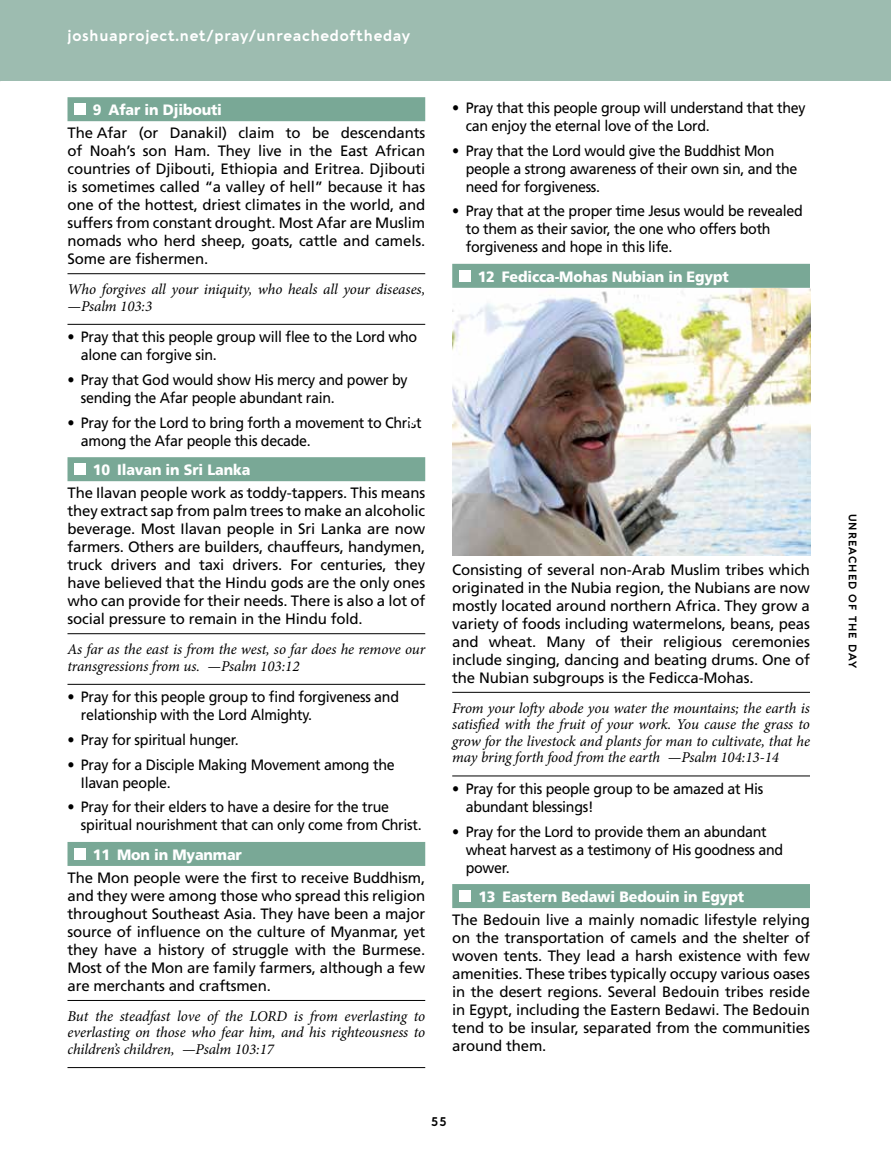
<style>
.page{position:relative;width:891px;height:1161px;background:#fff}
.page>*{position:absolute;margin:0;border:0;box-sizing:border-box;transform-origin:0 0}
.t1{font:15px/18px "Frutiger LT Std";letter-spacing:-.02em;color:#000;text-align:justify}
.t2{font:15px/18px "Frutiger LT Std";letter-spacing:-.02em;color:#000;scale:.95 1}
.t3{font:italic 15px/16.5px "Minion Pro";letter-spacing:-.01em;color:#000}
.t4{font:900 15px "Frutiger LT Std";letter-spacing:-.01em;color:#fff;scale:.95 1}
.t5{font:700 15px "Aquawax Pro";letter-spacing:.05em;color:#fff}
.t6{font:700 12px "Aquawax Pro";color:#000}
.t7{font:700 10.5px "Aquawax Pro";letter-spacing:.1em;color:#000}
</style>
<div class="page">
<div style="left:68px;top:97px;width:357px;height:24px;background:#79a896"></div>
<hr style="left:68px;top:273px;width:357px;height:1px;background:#000">
<hr style="left:68px;top:324px;width:357px;height:1px;background:#000">
<div style="left:68px;top:457px;width:357px;height:24px;background:#79a896"></div>
<hr style="left:68px;top:633px;width:357px;height:1px;background:#000">
<hr style="left:68px;top:684px;width:357px;height:1px;background:#000">
<div style="left:68px;top:842px;width:357px;height:24px;background:#79a896"></div>
<hr style="left:68px;top:1000px;width:357px;height:1px;background:#000">
<hr style="left:68px;top:1067px;width:357px;height:1px;background:#000">
<div style="left:74px;top:103px;width:12px;height:12px;background:#fff"></div>
<div style="left:74px;top:463px;width:12px;height:12px;background:#fff"></div>
<div style="left:74px;top:848px;width:12px;height:12px;background:#fff"></div>
<div style="left:452px;top:264px;width:358px;height:24px;background:#79a896"></div>
<hr style="left:452px;top:692px;width:358px;height:1px;background:#000">
<hr style="left:452px;top:776px;width:358px;height:1px;background:#000">
<div style="left:452px;top:884px;width:358px;height:24px;background:#79a896"></div>
<div style="left:459px;top:270px;width:12px;height:12px;background:#fff"></div>
<img style="left:452px;top:288px;width:358px;height:268px">
<div style="left:459px;top:890px;width:12px;height:12px;background:#fff"></div>
<div style="left:0;top:0;width:891px;height:81px;background:#9dbcb0"></div>
<p class="t5" style="left:68px;top:24px;width:344px">joshuaproject.net/pray/unreachedoftheday</p>
<p class="t4" style="left:93px;top:101px;width:137px">9 Afar in Djibouti</p>
<p class="t1" style="left:67px;top:124px;width:359px">The Afar (or Danakil) claim to be descendants of Noah’s son Ham. They live in the East African countries of Djibouti, Ethiopia and Eritrea. Djibouti is sometimes called “a valley of hell” because it has one of the hottest, driest climates in the world, and suffers from constant drought. Most Afar are Muslim nomads who herd sheep, goats, cattle and camels.<br>Some are fishermen.</p>
<p class="t3" style="left:67px;top:281px;width:359px">Who forgives all your iniquity, who heals all your diseases, —Psalm 103:3</p>
<p class="t2" style="left:81px;top:328px;width:355px;text-indent:-13px">• Pray that this people group will flee to the Lord who alone can forgive sin.</p>
<p class="t2" style="left:81px;top:371px;width:345px;text-indent:-13px">• Pray that God would show His mercy and power by sending the Afar people abundant rain.</p>
<p class="t2" style="left:81px;top:414px;width:360px;text-indent:-13px">• Pray for the Lord to bring forth a movement to Christ among the Afar people this decade.</p>
<p class="t4" style="left:93px;top:461px;width:167px">10 Ilavan in Sri Lanka</p>
<p class="t1" style="left:67px;top:484px;width:359px">The Ilavan people work as toddy-tappers. This means they extract sap from palm trees to make an alcoholic beverage. Most Ilavan people in Sri Lanka are now farmers. Others are builders, chauffeurs, handymen, truck drivers and taxi drivers. For centuries, they have believed that the Hindu gods are the only ones who can provide for their needs. There is also a lot of social pressure to remain in the Hindu fold.</p>
<p class="t3" style="left:67px;top:641px;width:359px">As far as the east is from the west, so far does he remove our transgressions from us. —Psalm 103:12</p>
<p class="t2" style="left:81px;top:688px;width:336px;text-indent:-13px">• Pray for this people group to find forgiveness and relationship with the Lord Almighty.</p>
<p class="t2" style="left:68px;top:731px;width:182px">• Pray for spiritual hunger.</p>
<p class="t2" style="left:81px;top:756px;width:332px;text-indent:-13px">• Pray for a Disciple Making Movement among the<br>Ilavan people.</p>
<p class="t2" style="left:81px;top:798px;width:360px;text-indent:-13px">• Pray for their elders to have a desire for the true spiritual nourishment that can only come from Christ.</p>
<p class="t4" style="left:93px;top:845px;width:158px">11 Mon in Myanmar</p>
<p class="t1" style="left:68px;top:869px;width:359px">The Mon people were the first to receive Buddhism, and they were among those who spread this religion throughout Southeast Asia. They have been a major source of influence on the culture of Myanmar, yet they have a history of struggle with the Burmese.<br>Most of the Mon are family farmers, although a few are merchants and craftsmen.</p>
<p class="t3" style="left:68px;top:1008px;width:359px;text-align:justify">But the steadfast love of the LORD is from everlasting to everlasting on those who fear him, and his righteousness to children’s children, —Psalm 103:17</p>
<p class="t2" style="left:466px;top:99px;width:359px;text-indent:-13px">• Pray that this people group will understand that they can enjoy the eternal love of the Lord.</p>
<p class="t2" style="left:466px;top:141px;width:351px;text-indent:-13px">• Pray that the Lord would give the Buddhist Mon people a strong awareness of their own sin, and the need for forgiveness.</p>
<p class="t2" style="left:466px;top:202px;width:356px;text-indent:-13px">• Pray that at the proper time Jesus would be revealed to them as their savior, the one who offers both forgiveness and hope in this life.</p>
<p class="t4" style="left:478px;top:267px;width:266px">12 Fedicca-Mohas Nubian in Egypt</p>
<p class="t1" style="left:452px;top:561px;width:359px">Consisting of several non-Arab Muslim tribes which originated in the Nubia region, the Nubians are now mostly located around northern Africa. They grow a variety of foods including watermelons, beans, peas and wheat. Many of their religious ceremonies include singing, dancing and beating drums. One of the Nubian subgroups is the Fedicca-Mohas.</p>
<p class="t3" style="left:452px;top:700px;width:359px;text-align:justify">From your lofty abode you water the mountains; the earth is satisfied with the fruit of your work. You cause the grass to grow for the livestock and plants for man to cultivate, that he may bring forth food from the earth —Psalm 104:13-14</p>
<p class="t2" style="left:466px;top:780px;width:315px;text-indent:-13px">• Pray for this people group to be amazed at His abundant blessings!</p>
<p class="t2" style="left:466px;top:822px;width:336px;text-indent:-13px">• Pray for the Lord to provide them an abundant wheat harvest as a testimony of His goodness and power.</p>
<p class="t4" style="left:478px;top:887px;width:281px">13 Eastern Bedawi Bedouin in Egypt</p>
<p class="t1" style="left:452px;top:911px;width:359px">The Bedouin live a mainly nomadic lifestyle relying on the transportation of camels and the shelter of woven tents. They lead a harsh existence with few amenities. These tribes typically occupy various oases in the desert regions. Several Bedouin tribes reside in Egypt, including the Eastern Bedawi. The Bedouin tend to be insular, separated from the communities around them.</p>
<p class="t6" style="left:431px;top:1113px;width:17px">55</p>
<p class="t7" style="left:860px;top:514px;width:155px;rotate:90deg">UNREACHED OF THE DAY</p>
</div>
